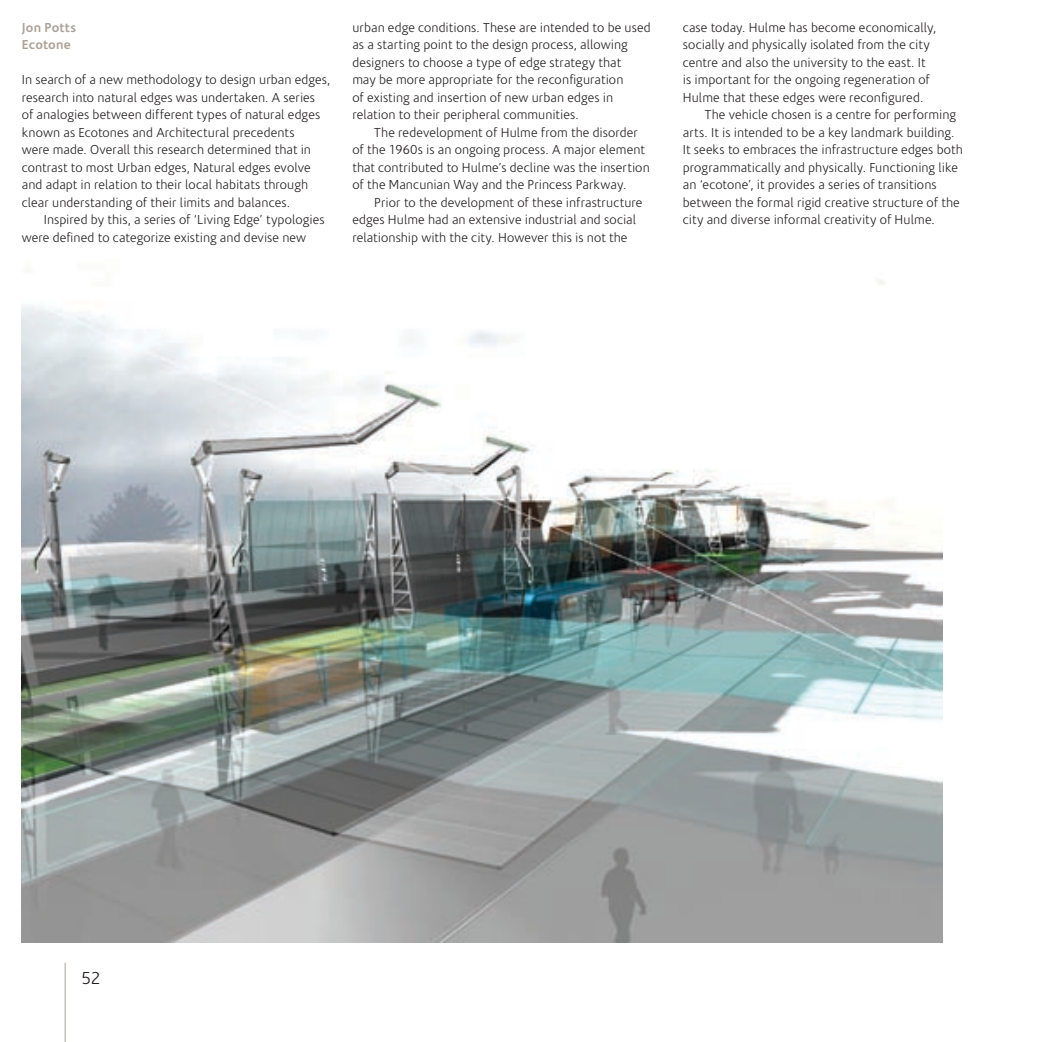
<style>
.page{position:relative;width:1042px;height:1042px;background:#fff}
.page>*{position:absolute;margin:0;border:0;box-sizing:border-box;transform-origin:0 0}
.t1{font:300 17.5px "Corisande";color:#231f20}
.t2{font:300 13.12px/17.5px "Corisande";letter-spacing:.005em;color:#231f20}
.t3{font:700 13.12px/17.5px "Corisande";letter-spacing:.015em;color:#ada197}
</style>
<div class="page">
<hr style="left:65px;top:962px;width:1px;height:80px;background:#ada197">
<img style="left:22px;top:280px;width:920px;height:663px">
<p class="t3" style="left:22px;top:19px;width:56px">Jon Potts<br>Ecotone</p>
<p class="t2" style="left:22px;top:71px;width:310px">In search of a new methodology to design urban edges, research into natural edges was undertaken. A series<br>of analogies between different types of natural edges known as Ecotones and Architectural precedents<br>were made. Overall this research determined that in contrast to most Urban edges, Natural edges evolve and adapt in relation to their local habitats through clear understanding of their limits and balances.</p>
<p class="t2" style="left:22px;top:211px;width:304px;text-indent:22px">Inspired by this, a series of ‘Living Edge’ typologies were defined to categorize existing and devise new</p>
<p class="t2" style="left:352px;top:19px;width:300px">urban edge conditions. These are intended to be used as a starting point to the design process, allowing designers to choose a type of edge strategy that<br>may be more appropriate for the reconfiguration<br>of existing and insertion of new urban edges in relation to their peripheral communities.</p>
<p class="t2" style="left:352px;top:124px;width:299px;text-indent:22px">The redevelopment of Hulme from the disorder of the 1960s is an ongoing process. A major element that contributed to Hulme’s decline was the insertion of the Mancunian Way and the Princess Parkway.</p>
<p class="t2" style="left:352px;top:194px;width:292px;text-indent:22px">Prior to the development of these infrastructure edges Hulme had an extensive industrial and social relationship with the city. However this is not the</p>
<p class="t2" style="left:683px;top:19px;width:255px">case today. Hulme has become economically,</p>
<p class="t2" style="left:683px;top:36px;width:248px">socially and physically isolated from the city</p>
<p class="t2" style="left:683px;top:54px;width:244px">centre and also the university to the east. It</p>
<p class="t2" style="left:683px;top:71px;width:248px">is important for the ongoing regeneration of</p>
<p class="t2" style="left:683px;top:89px;width:242px">Hulme that these edges were reconfigured.</p>
<p class="t2" style="left:705px;top:106px;width:253px">The vehicle chosen is a centre for performing</p>
<p class="t2" style="left:683px;top:124px;width:273px">arts. It is intended to be a key landmark building.</p>
<p class="t2" style="left:683px;top:141px;width:281px">It seeks to embraces the infrastructure edges both</p>
<p class="t2" style="left:683px;top:159px;width:277px">programmatically and physically. Functioning like</p>
<p class="t2" style="left:683px;top:176px;width:255px">an ‘ecotone’, it provides a series of transitions</p>
<p class="t2" style="left:683px;top:194px;width:278px">between the formal rigid creative structure of the</p>
<p class="t2" style="left:683px;top:211px;width:253px">city and diverse informal creativity of Hulme.</p>
<h1 class="t1" style="left:82px;top:969px;width:20px">52</h1>
</div>
